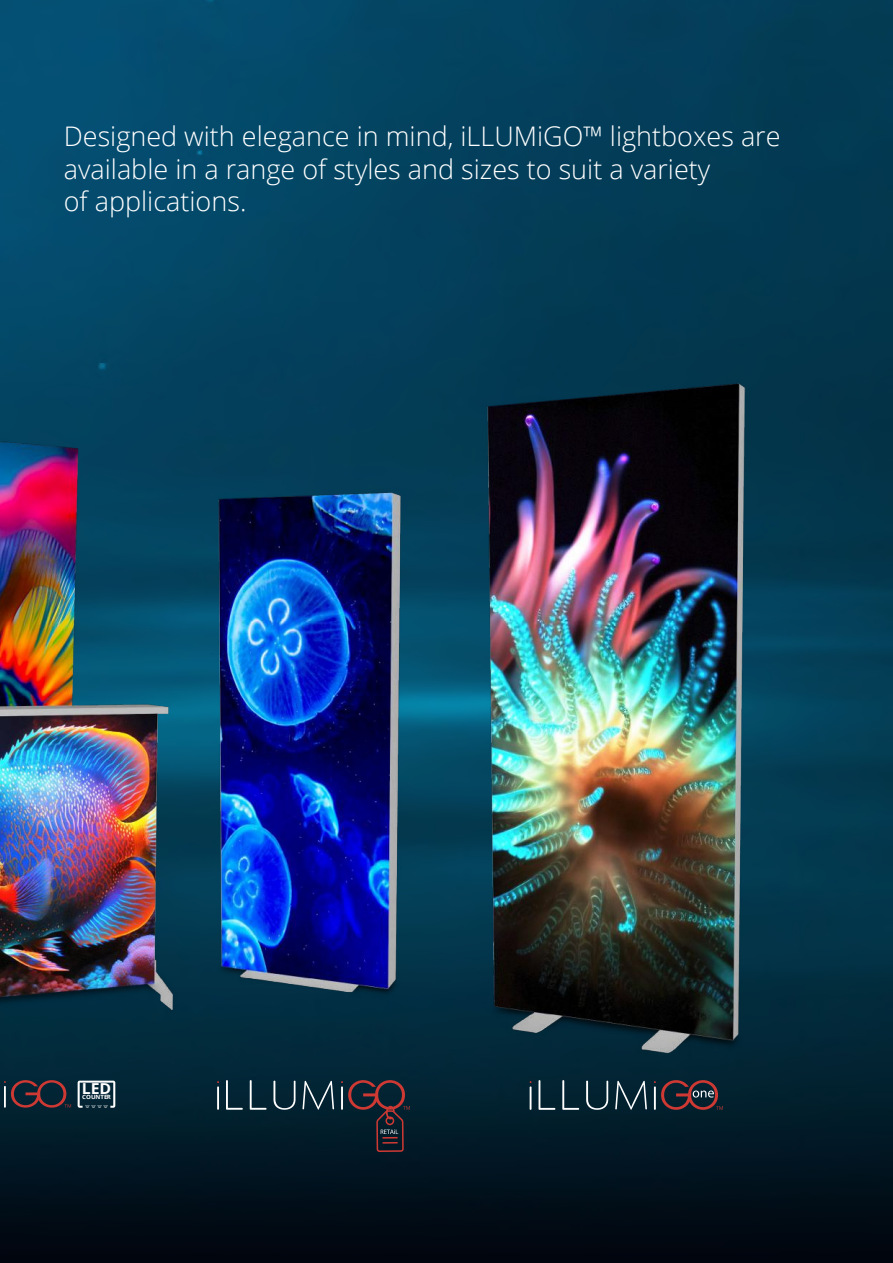
<style>
.page{position:relative;width:893px;height:1263px;background:#fff}
.page>*{position:absolute;margin:0;border:0;box-sizing:border-box;transform-origin:0 0}
.t1{font:300 27px/32.4px "Open Sans";color:#fff}
.t2{font:700 15.15px "Open Sans";color:#fff;scale:1.05 1}
.t3{font:700 5.85px "Open Sans";color:#fff;scale:1.05 1}
</style>
<div class="page">
<img style="left:0;top:0;width:893px;height:85px">
<img style="left:0;top:85px;width:893px;height:1178px">
<svg style="left:273px;top:1081px;width:22px;height:29px"></svg>
<hr style="left:217px;top:1086px;width:2px;height:24px;background:#fff">
<svg style="left:226px;top:1080px;width:17px;height:30px"></svg>
<svg style="left:250px;top:1080px;width:16px;height:30px"></svg>
<svg style="left:302px;top:1081px;width:32px;height:29px"></svg>
<svg style="left:341px;top:1080px;width:69px;height:72px;background:#242631"></svg>
<svg style="left:586px;top:1081px;width:22px;height:29px"></svg>
<svg style="left:530px;top:1081px;width:1px;height:29px"></svg>
<svg style="left:538px;top:1080px;width:17px;height:30px"></svg>
<svg style="left:562px;top:1080px;width:17px;height:30px"></svg>
<svg style="left:615px;top:1081px;width:32px;height:29px"></svg>
<svg style="left:654px;top:1080px;width:69px;height:30px;background:#3e313a"></svg>
<svg style="left:4px;top:1080px;width:67px;height:27px;background:#382e38"></svg>
<svg style="left:78px;top:1081px;width:37px;height:27px"></svg>
<p class="t1" style="left:64px;top:119px;width:718px">Designed with elegance in mind, iLLUMiGO™ lightboxes are available in a range of styles and sizes to suit a variety<br>of applications.</p>
<p class="t2" style="left:82px;top:1078px;width:30px">LED</p>
<p class="t3" style="left:82px;top:1093px;width:29px">COUNTER</p>
</div>
